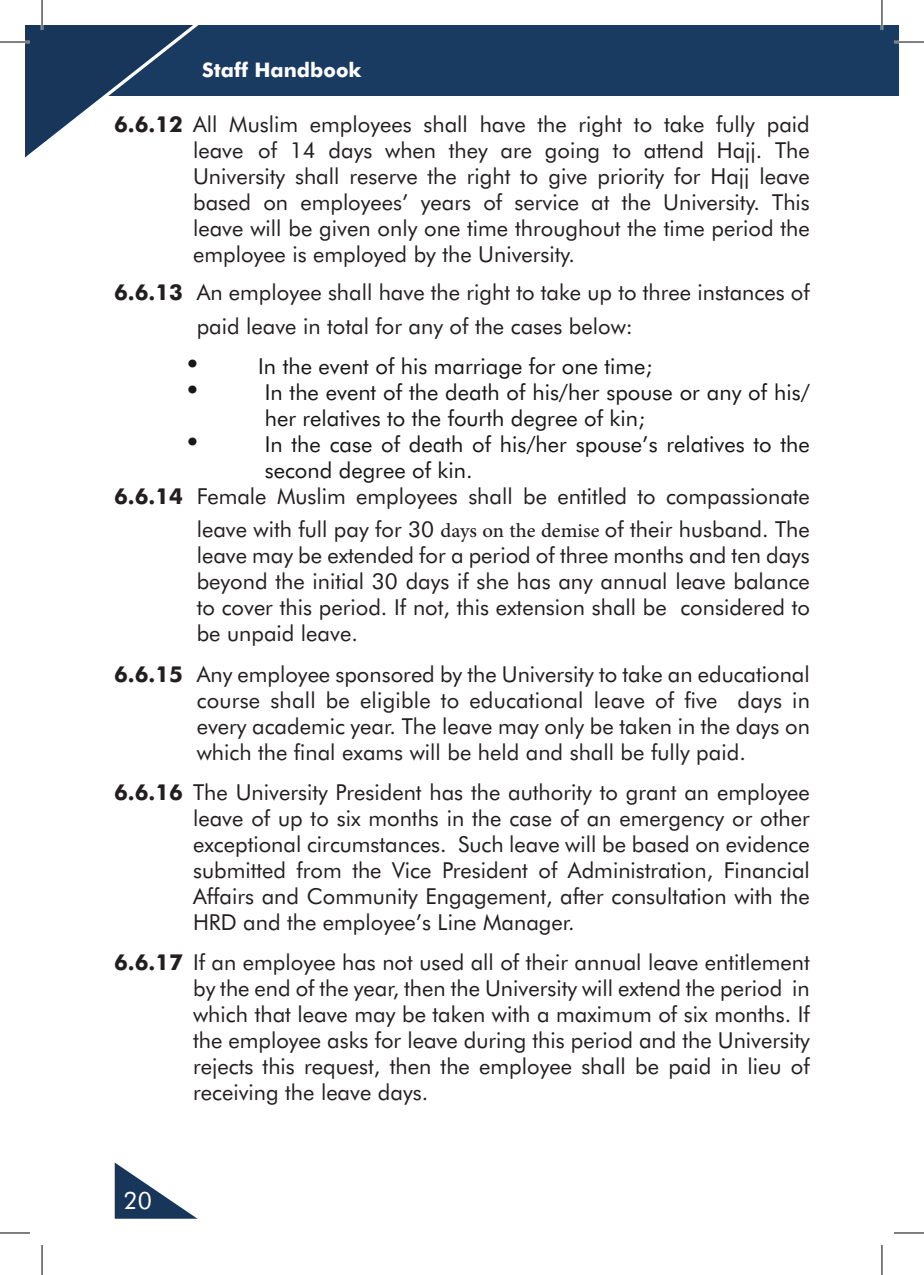
<style>
.page{position:relative;width:924px;height:1275px;background:#fff}
.page>*{position:absolute;margin:0;border:0;box-sizing:border-box;transform-origin:0 0}
.t1{font:24px "Futura BT";color:#fff}
.t2{font:22px/26px "Futura BT";color:#231f20;text-align:justify}
.List_Paragraph{font:22px/26px "Futura BT";color:#181717}
.t3{font:700 20px "Futura BT";color:#fff}
.s1{font-weight:700}
.s2{font-family:"Adobe Arabic";font-size:28px}
</style>
<div class="page">
<div style="left:25px;top:25px;width:873px;height:71px;background:#1a3b61"></div>
<svg style="left:25px;top:25px;width:174px;height:133px"></svg>
<svg style="left:115px;top:1162px;width:82px;height:56px"></svg>
<hr style="left:0;top:41px;width:30px;height:2px;background:#fff">
<hr style="left:893px;top:41px;width:30px;height:2px;background:#fff">
<hr style="left:41px;top:0;width:2px;height:30px;background:#fff">
<hr style="left:880px;top:0;width:2px;height:30px;background:#fff">
<hr style="left:0;top:42px;width:30px;height:1px;background:#000">
<hr style="left:893px;top:42px;width:30px;height:1px;background:#000">
<hr style="left:0;top:1232px;width:30px;height:1px;background:#000">
<hr style="left:893px;top:1232px;width:30px;height:1px;background:#000">
<hr style="left:42px;top:0;width:1px;height:30px;background:#000">
<hr style="left:42px;top:1245px;width:1px;height:30px;background:#000">
<hr style="left:881px;top:0;width:1px;height:30px;background:#000">
<hr style="left:881px;top:1245px;width:1px;height:30px;background:#000">
<p class="t3" style="left:202px;top:58px;width:161px">Staff Handbook</p>
<p class="t2" style="left:193px;top:111px;width:618px;text-indent:-79px"><span class="s1">6.6.12</span> All Muslim employees shall have the right to take fully paid leave of 14 days when they are going to attend Hajj. The University shall reserve the right to give priority for Hajj leave based on employees’ years of service at the University. This leave will be given only one time throughout the time period the employee is employed by the University.</p>
<p class="t2" style="left:196px;top:275px;width:614px;line-height:33.6px;text-indent:-82px"><span class="s1">6.6.13</span> An employee shall have the right to take up to three instances of paid leave in total for any of the cases below:</p>
<p class="List_Paragraph" style="left:186px;top:353px;width:467px">• In the event of his marriage for one time;</p>
<p class="List_Paragraph" style="left:264px;top:379px;width:546px;text-indent:-78px">• In the event of the death of his/her spouse or any of his/ her relatives to the fourth degree of kin;</p>
<p class="List_Paragraph" style="left:264px;top:431px;width:546px;text-indent:-78px">• In the case of death of his/her spouse’s relatives to the second degree of kin.</p>
<p class="t2" style="left:114px;top:479px;width:697px;line-height:33.6px;text-align:right"><span class="s1">6.6.14</span> Female Muslim employees shall be entitled to compassionate leave with full pay for 30 <span class="s2">days on the demise</span> of their husband. The</p>
<p class="t2" style="left:196px;top:542px;width:614px">leave may be extended for a period of three months and ten days beyond the initial 30 days if she has any annual leave balance to cover this period. If not, this extension shall be considered to be unpaid leave.</p>
<p class="t2" style="left:196px;top:660px;width:614px;text-indent:-82px"><span class="s1">6.6.15</span> Any employee sponsored by the University to take an educational course shall be eligible to educational leave of five days in every academic year. The leave may only be taken in the days on which the final exams will be held and shall be fully paid.</p>
<p class="t2" style="left:193px;top:779px;width:618px;text-indent:-79px"><span class="s1">6.6.16</span> The University President has the authority to grant an employee leave of up to six months in the case of an emergency or other exceptional circumstances. Such leave will be based on evidence submitted from the Vice President of Administration, Financial Affairs and Community Engagement, after consultation with the HRD and the employee’s Line Manager.</p>
<p class="t2" style="left:193px;top:949px;width:618px;text-indent:-79px"><span class="s1">6.6.17</span> If an employee has not used all of their annual leave entitlement by the end of the year, then the University will extend the period in which that leave may be taken with a maximum of six months. If the employee asks for leave during this period and the University rejects this request, then the employee shall be paid in lieu of receiving the leave days.</p>
<p class="t1" style="left:123px;top:1185px;width:30px">20</p>
</div>
